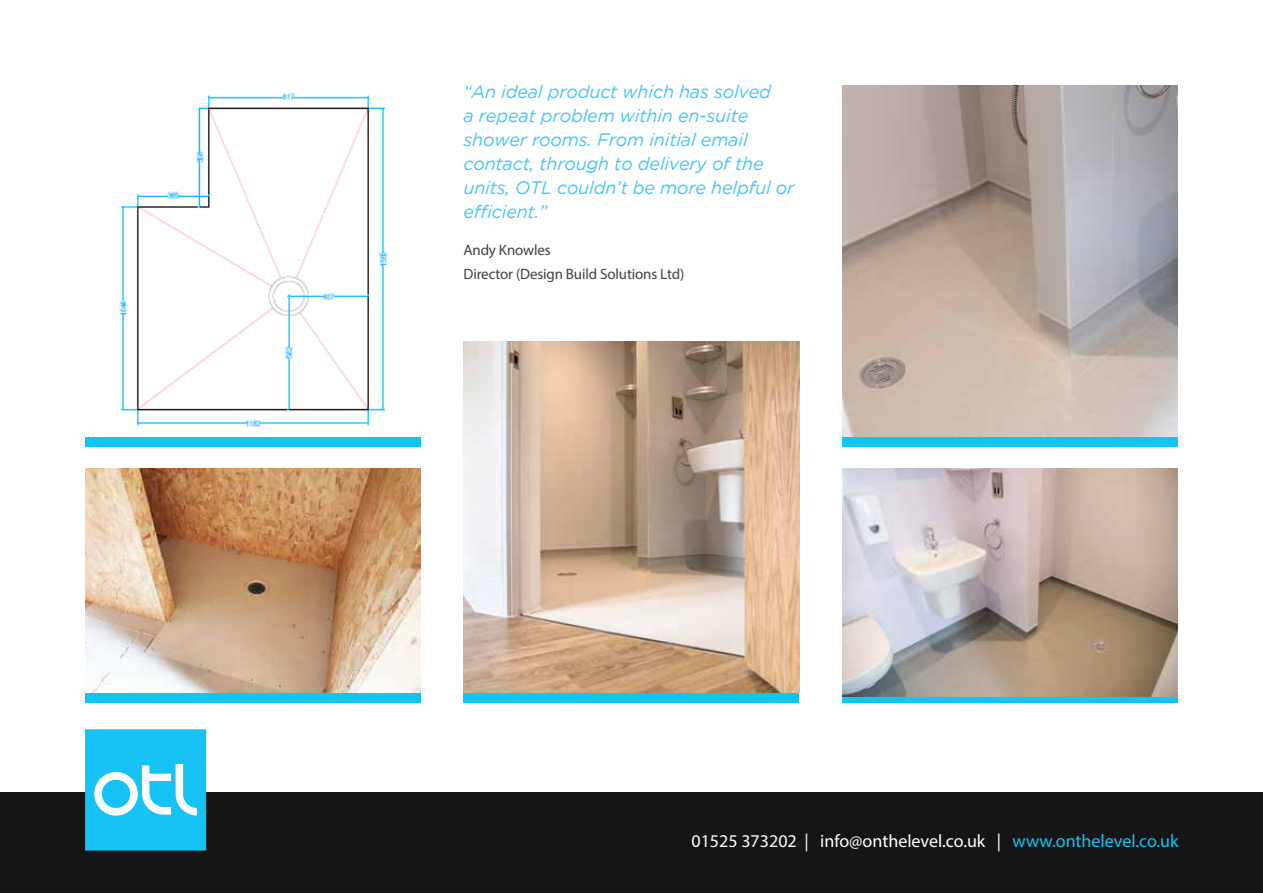
<style>
.page{position:relative;width:1263px;height:893px;background:#fff}
.page>*{position:absolute;margin:0;border:0;box-sizing:border-box;transform-origin:0 0}
.t1{font:italic 18px/24px "Gotham";letter-spacing:-.01em;color:#47c8f5}
.t2{font:18px "Myriad Pro";color:#fff}
.t3{font:15px/24px "Myriad Pro";letter-spacing:-.01em;color:#414042}
.s1{color:#12c3f4}
</style>
<div class="page">
<div style="left:0;top:792px;width:1263px;height:101px;background:#151515"></div>
<div style="left:85px;top:437px;width:336px;height:9px;background:#12c3f4"></div>
<div style="left:463px;top:693px;width:336px;height:10px;background:#12c3f4"></div>
<div style="left:85px;top:693px;width:336px;height:10px;background:#12c3f4"></div>
<svg style="left:85px;top:729px;width:121px;height:121px;background:#35caf5"></svg>
<img style="left:119px;top:92px;width:269px;height:336px">
<img style="left:85px;top:469px;width:336px;height:224px">
<img style="left:463px;top:341px;width:336px;height:352px">
<div style="left:842px;top:437px;width:336px;height:9px;background:#12c3f4"></div>
<img style="left:842px;top:85px;width:336px;height:352px">
<div style="left:842px;top:696px;width:336px;height:7px;background:#12c3f4"></div>
<img style="left:842px;top:469px;width:336px;height:227px">
<p class="t1" style="left:463px;top:80px;width:332px">“An ideal product which has solved<br>a repeat problem within en-suite shower rooms. From initial email contact, through to delivery of the units, OTL couldn’t be more helpful or efficient.”</p>
<p class="t3" style="left:463px;top:238px;width:222px">Andy Knowles<br>Director (Design Build Solutions Ltd)</p>
<p class="t2" style="left:691px;top:830px;width:489px">01525 373202 | info@onthelevel.co.uk | <span class="s1">www.onthelevel.co.uk</span></p>
</div>
